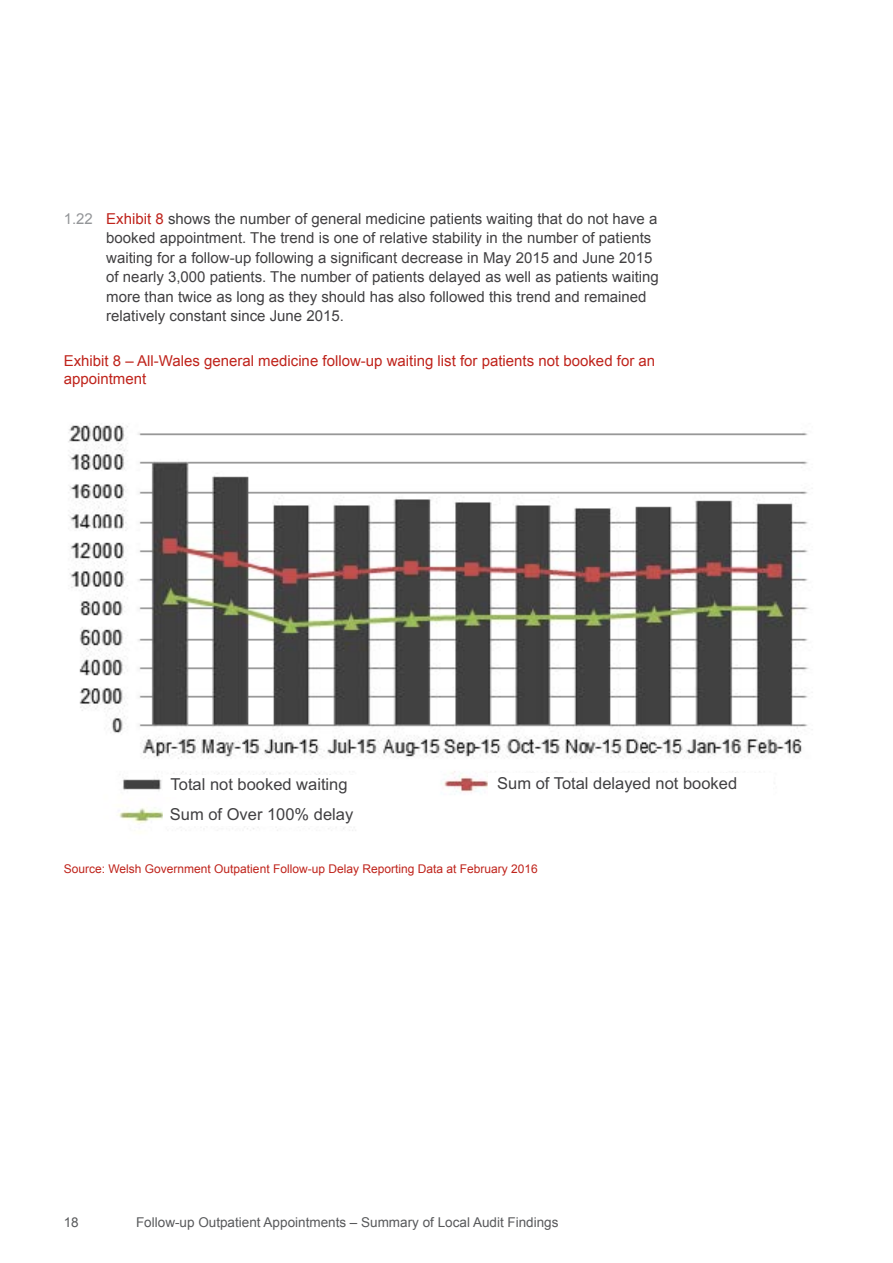
<style>
.page{position:relative;width:893px;height:1263px;background:#fff}
.page>*{position:absolute;margin:0;border:0;box-sizing:border-box;transform-origin:0 0}
.t1{font:16.5px "Arial";color:#414042}
.t2{font:15px/19.5px "Arial";color:#414042}
.Exhibit_heading{font:15px/18px "Arial";color:#bf231b}
.t3{font:13.5px "Arial";color:#58595b}
.Exhibit_source{font:12px "Arial";color:#bf231b}
.s1{color:#939598}
.s2{color:#bf231b}
</style>
<div class="page">
<img style="left:68px;top:423px;width:741px;height:408px">
<div style="left:164px;top:775px;width:204px;height:21px;background:#fff"></div>
<div style="left:164px;top:805px;width:416px;height:21px;background:#fff"></div>
<div style="left:488px;top:774px;width:285px;height:45px;background:#fff"></div>
<p class="t2" style="left:106px;top:209px;width:554px;text-indent:-43px"><span class="s1">1.22</span> <span class="s2">Exhibit 8</span> shows the number of general medicine patients waiting that do not have a booked appointment. The trend is one of relative stability in the number of patients waiting for a follow-up following a significant decrease in May 2015 and June 2015 of nearly 3,000 patients. The number of patients delayed as well as patients waiting more than twice as long as they should has also followed this trend and remained relatively constant since June 2015.</p>
<p class="Exhibit_heading" style="left:64px;top:352px;width:593px">Exhibit 8 – All-Wales general medicine follow-up waiting list for patients not booked for an appointment</p>
<p class="t1" style="left:171px;top:773px;width:179px">Total not booked waiting</p>
<p class="t1" style="left:497px;top:772px;width:242px">Sum of Total delayed not booked</p>
<p class="t1" style="left:170px;top:804px;width:185px">Sum of Over 100% delay</p>
<p class="Exhibit_source" style="left:64px;top:861px;width:475px">Source: Welsh Government Outpatient Follow-up Delay Reporting Data at February 2016</p>
<p class="t3" style="left:64px;top:1213px;width:17px">18</p>
<p class="t3" style="left:136px;top:1213px;width:424px">Follow-up Outpatient Appointments – Summary of Local Audit Findings</p>
</div>
